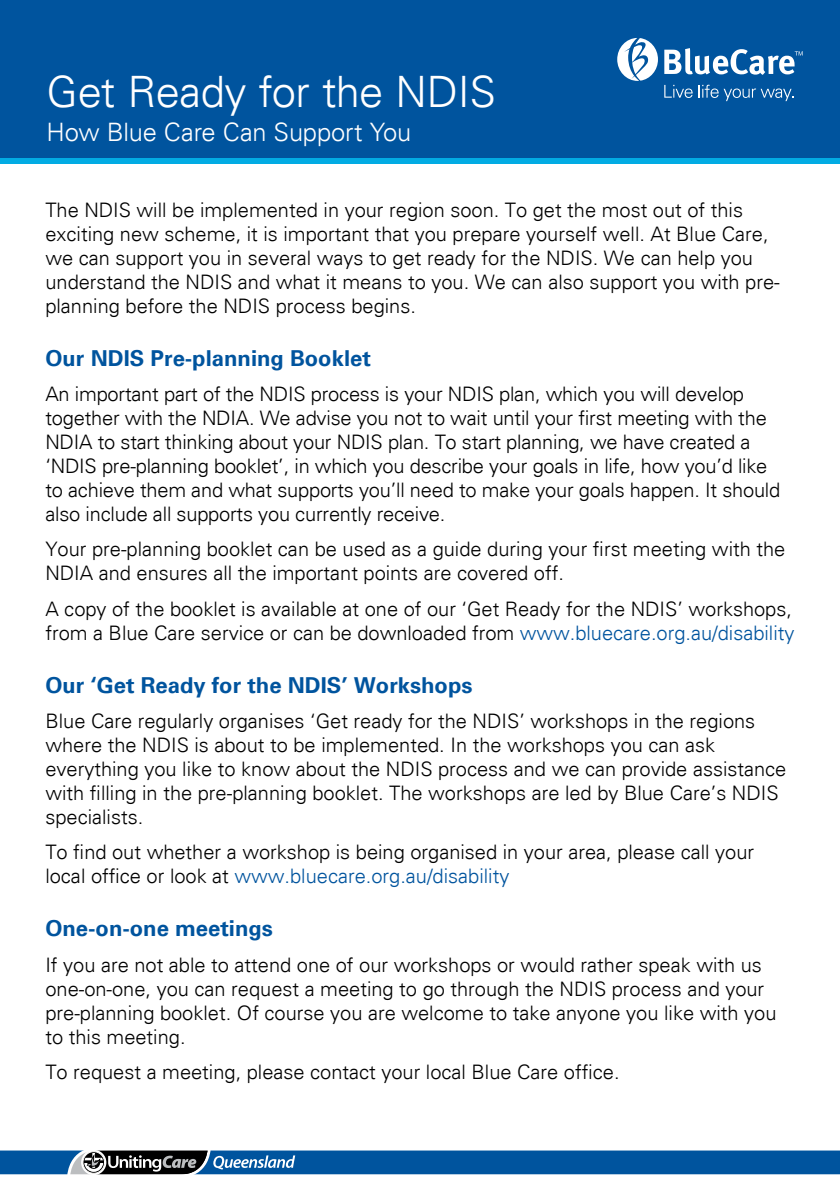
<style>
.page{position:relative;width:840px;height:1191px;background:#fff}
.page>*{position:absolute;margin:0;border:0;box-sizing:border-box;transform-origin:0 0}
.t1{font:300 43.4px "Univers";letter-spacing:-.01em;color:#fff}
.t2{font:300 25.4px "Univers";letter-spacing:-.01em;color:#fff}
.t3{font:700 22px "Univers";color:#00549e}
.t4{font:300 20px/24px "Univers";color:#000}
.s1{color:#00549e}
</style>
<div class="page">
<div style="left:0;top:0;width:839px;height:158px;background:#00549e"></div>
<div style="left:0;top:159px;width:839px;height:5px;background:#02abe3"></div>
<svg style="left:0;top:1150px;width:839px;height:25px;background:#1e5f99"></svg>
<svg style="left:617px;top:38px;width:40px;height:43px"></svg>
<svg style="left:664px;top:48px;width:138px;height:27px"></svg>
<svg style="left:664px;top:85px;width:28px;height:13px"></svg>
<svg style="left:698px;top:85px;width:95px;height:16px"></svg>
<h1 class="t1" style="left:47px;top:66px;width:451px">Get Ready for the NDIS</h1>
<p class="t2" style="left:47px;top:117px;width:366px">How Blue Care Can Support You</p>
<p class="t4" style="left:45px;top:198px;width:735px">The NDIS will be implemented in your region soon. To get the most out of this exciting new scheme, it is important that you prepare yourself well. At Blue Care, we can support you in several ways to get ready for the NDIS. We can help you understand the NDIS and what it means to you. We can also support you with pre&shy;planning before the NDIS process begins.</p>
<p class="t3" style="left:45px;top:345px;width:327px">Our NDIS Pre-planning Booklet</p>
<p class="t4" style="left:45px;top:382px;width:736px">An important part of the NDIS process is your NDIS plan, which you will develop together with the NDIA. We advise you not to wait until your first meeting with the NDIA to start thinking about your NDIS plan. To start planning, we have created a ‘NDIS pre-planning booklet’, in which you describe your goals in life, how you’d like to achieve them and what supports you’ll need to make your goals happen. It should also include all supports you currently receive.</p>
<p class="t4" style="left:45px;top:537px;width:741px">Your pre-planning booklet can be used as a guide during your first meeting with the<br>NDIA and ensures all the important points are covered off.</p>
<p class="t4" style="left:45px;top:597px;width:750px">A copy of the booklet is available at one of our ‘Get Ready for the NDIS’ workshops, from a Blue Care service or can be downloaded from <span class="s1">www.bluecare.org.au/disability</span></p>
<p class="t3" style="left:45px;top:672px;width:428px">Our ‘Get Ready for the NDIS’ Workshops</p>
<p class="t4" style="left:45px;top:709px;width:742px">Blue Care regularly organises ‘Get ready for the NDIS’ workshops in the regions where the NDIS is about to be implemented. In the workshops you can ask everything you like to know about the NDIS process and we can provide assistance with filling in the pre-planning booklet. The workshops are led by Blue Care’s NDIS specialists.</p>
<p class="t4" style="left:45px;top:840px;width:710px">To find out whether a workshop is being organised in your area, please call your local office or look at <span class="s1">www.bluecare.org.au/disability</span></p>
<p class="t3" style="left:45px;top:915px;width:229px">One-on-one meetings</p>
<p class="t4" style="left:45px;top:952px;width:732px">If you are not able to attend one of our workshops or would rather speak with us one-on-one, you can request a meeting to go through the NDIS process and your pre-planning booklet. Of course you are welcome to take anyone you like with you to this meeting.</p>
<p class="t4" style="left:45px;top:1060px;width:575px">To request a meeting, please contact your local Blue Care office.</p>
</div>
